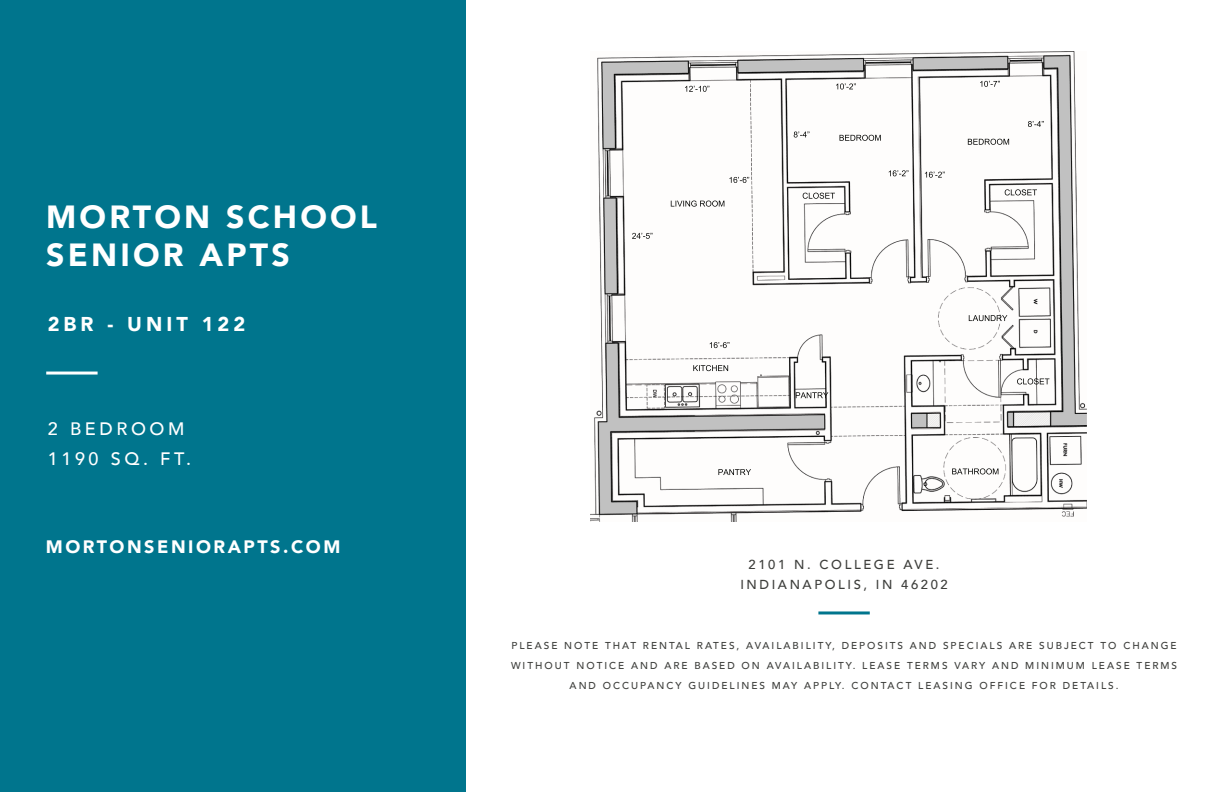
<style>
.page{position:relative;width:1224px;height:792px;background:#fff}
.page>*{position:absolute;margin:0;border:0;box-sizing:border-box;transform-origin:0 0}
.t1{font:900 32px/38.4px "Avenir";letter-spacing:.1em;color:#fff}
.t2{font:900 20px "Avenir";letter-spacing:.2em;color:#fff}
.t3{font:900 18px "Avenir";letter-spacing:.14em;color:#fff}
.t4{font:500 18px/30px "Avenir";letter-spacing:.2em;color:#fff}
.t5{font:500 13px/20px "Avenir";letter-spacing:.2em;color:#3d3e3b;text-align:center}
.t6{font:500 10px/20px "Avenir";letter-spacing:.2em;color:#3d3e3b;text-align:center}
</style>
<div class="page">
<div style="left:0;top:0;width:466px;height:792px;background:#00758d"></div>
<hr style="left:46px;top:372px;width:52px;height:3px;background:#fff">
<hr style="left:818px;top:611px;width:52px;height:3px;background:#00758d">
<img style="left:591px;top:51px;width:496px;height:471px">
<img style="left:685px;top:86px;width:24px;height:6px">
<img style="left:632px;top:233px;width:20px;height:6px">
<img style="left:729px;top:177px;width:20px;height:6px">
<img style="left:710px;top:342px;width:19px;height:6px">
<img style="left:836px;top:83px;width:20px;height:7px">
<img style="left:794px;top:131px;width:15px;height:7px">
<img style="left:889px;top:170px;width:19px;height:6px">
<img style="left:925px;top:172px;width:20px;height:6px">
<img style="left:980px;top:81px;width:20px;height:6px">
<img style="left:1028px;top:121px;width:16px;height:6px">
<img style="left:671px;top:201px;width:53px;height:6px">
<img style="left:693px;top:365px;width:35px;height:6px">
<img style="left:840px;top:135px;width:41px;height:6px">
<img style="left:968px;top:139px;width:41px;height:6px">
<img style="left:1005px;top:189px;width:32px;height:6px">
<img style="left:803px;top:193px;width:32px;height:6px">
<img style="left:796px;top:392px;width:32px;height:6px">
<img style="left:1017px;top:378px;width:32px;height:6px">
<img style="left:969px;top:315px;width:38px;height:6px">
<img style="left:952px;top:468px;width:46px;height:6px">
<img style="left:718px;top:469px;width:33px;height:6px">
<h1 class="t1" style="left:46px;top:197px;width:332px">MORTON SCHOOL<br>SENIOR APTS</h1>
<p class="t2" style="left:48px;top:307px;width:199px">2BR - UNIT 122</p>
<p class="t4" style="left:48px;top:413px;width:145px">2 BEDROOM<br>1190 SQ. FT.</p>
<h3 class="t3" style="left:46px;top:532px;width:296px">MORTONSENIORAPTS.COM</h3>
<h3 class="t5" style="left:740px;top:554px;width:209px">2101 N. COLLEGE AVE.<br>INDIANAPOLIS, IN 46202</h3>
<p class="t6" style="left:511px;top:635px;width:668px">PLEASE NOTE THAT RENTAL RATES, AVAILABILITY, DEPOSITS AND SPECIALS ARE SUBJECT TO CHANGE<br>WITHOUT NOTICE AND ARE BASED ON AVAILABILITY. LEASE TERMS VARY AND MINIMUM LEASE TERMS<br>AND OCCUPANCY GUIDELINES MAY APPLY. CONTACT LEASING OFFICE FOR DETAILS.</p>
</div>
